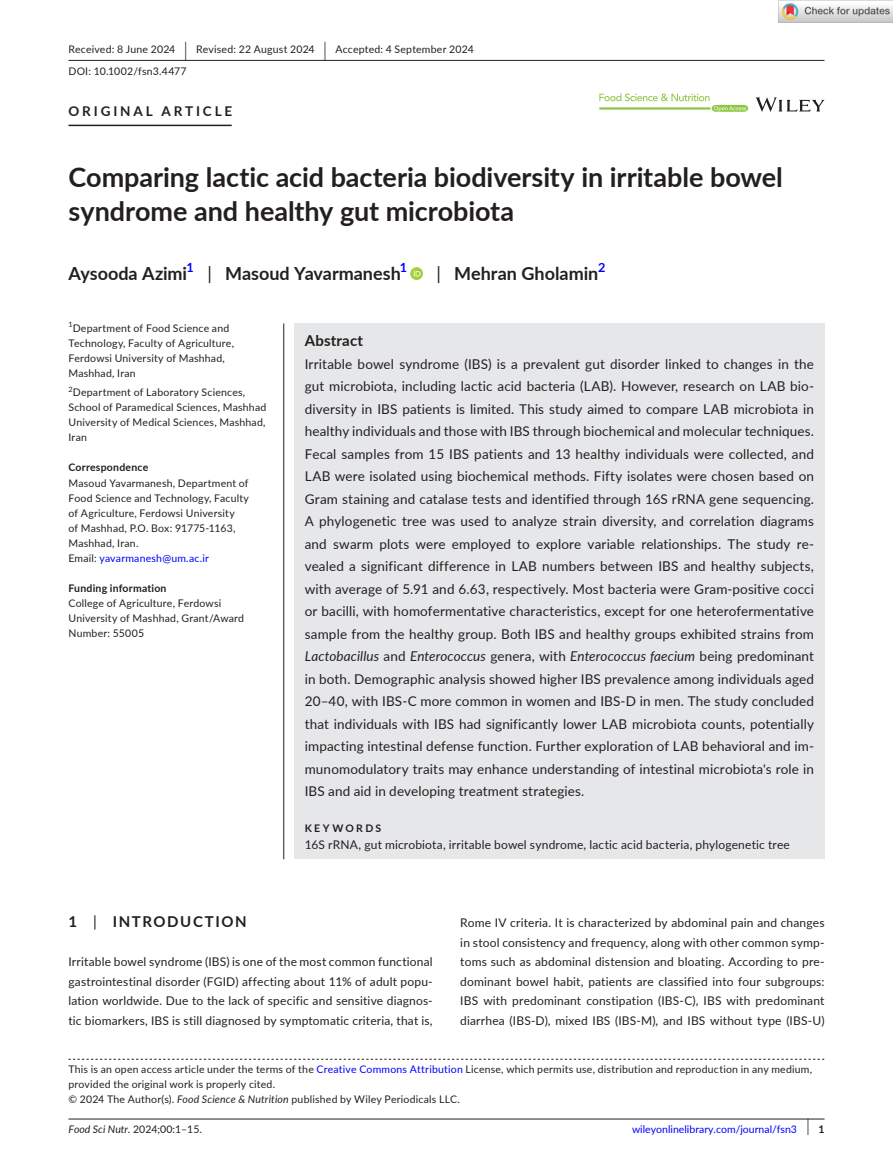
<style>
.page{position:relative;width:893px;height:1174px;background:#fff}
.page>*{position:absolute;margin:0;border:0;box-sizing:border-box;transform-origin:0 0}
.t1{font:700 27px/34.5px "Lato";letter-spacing:-.005em;color:#231f20}
.t2{font:700 18px "Lato";color:#231f20}
.t3{font:700 15px "Lato";letter-spacing:.1em;color:#231f20}
.t4{font:700 15px "Lato";letter-spacing:.015em;color:#231f20}
.t5{font:13.5px/22.5px "Lato";letter-spacing:.01em;color:#231f20;text-align:justify}
.t6{font:700 13.5px "Lato";letter-spacing:.215em;color:#231f20}
.t7{font:700 12.6px "Lato";color:#00f}
.t8{font:12px/19.5px "Lato";letter-spacing:.015em;color:#231f20;text-align:justify}
.t9{font:10.5px/15px "Lato";letter-spacing:.02em;color:#231f20}
.t10{font:10.5px "Lato";color:#00f}
.t11{font:700 10.5px "Lato";letter-spacing:.02em;color:#231f20}
.t12{font:700 10.5px "Lato";letter-spacing:.22em;color:#231f20}
.t13{font:7.35px "Lato";color:#231f20}
.s1{font-size:19.65px}
.s2{font-weight:400}
.s3{color:#00f}
.s4{font-style:italic}
.s5{font-size:17.4px;color:#231f20}
.s6{font-weight:700;color:#231f20}
</style>
<div class="page">
<hr style="left:68px;top:1118px;width:756px;height:1px;background:#231f20">
<svg style="left:756px;top:97px;width:68px;height:15px"></svg>
<svg style="left:599px;top:93px;width:149px;height:19px"></svg>
<hr style="left:68px;top:60px;width:756px;height:1px;background:#231f20">
<hr style="left:68px;top:125px;width:164px;height:1px;background:#231f20">
<svg style="left:410px;top:267px;width:13px;height:13px"></svg>
<svg style="left:414px;top:269px;width:7px;height:7px"></svg>
<svg style="left:68px;top:1058px;width:756px;height:1px"></svg>
<div style="left:294px;top:323px;width:530px;height:536px;background:#e6e7e9"></div>
<hr style="left:283px;top:323px;width:1px;height:536px;background:#231f20">
<img style="left:779px;top:0;width:114px;height:23px">
<p class="t9" style="left:68px;top:38px;width:407px;line-height:21.8px">Received: 8 June 2024 <span class="s1">|</span> Revised: 22 August 2024 <span class="s1">|</span> Accepted: 4 September 2024<br>DOI: 10.1002/fsn3.4477</p>
<p class="t6" style="left:68px;top:101px;width:165px">ORIGINAL ARTICLE</p>
<h1 class="t1" style="left:68px;top:159px;width:716px">Comparing lactic acid bacteria biodiversity in irritable bowel syndrome and healthy gut microbiota</h1>
<h2 class="t2" style="left:68px;top:260px;width:120px">Aysooda Azimi</h2>
<p class="t7" style="left:187px;top:258px;width:9px">1</p>
<h2 class="t2" style="left:207px;top:260px;width:195px"><span class="s2">|</span> Masoud Yavarmanesh</h2>
<p class="t7" style="left:400px;top:258px;width:9px">1</p>
<h2 class="t2" style="left:436px;top:260px;width:163px"><span class="s2">|</span> Mehran Gholamin</h2>
<p class="t7" style="left:598px;top:258px;width:9px">2</p>
<p class="t13" style="left:68px;top:319px;width:6px">1</p>
<p class="t9" style="left:68px;top:320px;width:167px;text-indent:4px">Department of Food Science and<br>Technology, Faculty of Agriculture,<br>Ferdowsi University of Mashhad,<br>Mashhad, Iran</p>
<p class="t13" style="left:68px;top:384px;width:6px">2</p>
<p class="t9" style="left:68px;top:385px;width:199px;text-indent:4px">Department of Laboratory Sciences,<br>School of Paramedical Sciences, Mashhad<br>University of Medical Sciences, Mashhad,<br>Iran</p>
<p class="t11" style="left:68px;top:460px;width:81px">Correspondence</p>
<p class="t9" style="left:68px;top:475px;width:182px">Masoud Yavarmanesh, Department of<br>Food Science and Technology, Faculty of Agriculture, Ferdowsi University<br>of Mashhad, P.O. Box: 91775-1163,<br>Mashhad, Iran.<br>Email: <span class="s3">yavarmanesh@um.ac.ir</span></p>
<p class="t11" style="left:68px;top:580px;width:100px">Funding information</p>
<p class="t9" style="left:68px;top:595px;width:177px">College of Agriculture, Ferdowsi<br>University of Mashhad, Grant/Award<br>Number: 55005</p>
<p class="t4" style="left:305px;top:329px;width:60px">Abstract</p>
<p class="t5" style="left:305px;top:352px;width:511px">Irritable bowel syndrome (IBS) is a prevalent gut disorder linked to changes in the gut microbiota, including lactic acid bacteria (LAB). However, research on LAB bio&shy;diversity in IBS patients is limited. This study aimed to compare LAB microbiota in healthy individuals and those with IBS through biochemical and molecular techniques.<br>Fecal samples from 15 IBS patients and 13 healthy individuals were collected, and LAB were isolated using biochemical methods. Fifty isolates were chosen based on Gram staining and catalase tests and identified through 16S rRNA gene sequencing.<br>A phylogenetic tree was used to analyze strain diversity, and correlation diagrams and swarm plots were employed to explore variable relationships. The study re&shy;vealed a significant difference in LAB numbers between IBS and healthy subjects, with average of 5.91 and 6.63, respectively. Most bacteria were Gram-positive cocci or bacilli, with homofermentative characteristics, except for one heterofermentative sample from the healthy group. Both IBS and healthy groups exhibited strains from <span class="s4">Lactobacillus</span> and <span class="s4">Enterococcus</span> genera, with <span class="s4">Enterococcus faecium</span> being predominant in both. Demographic analysis showed higher IBS prevalence among individuals aged 20–40, with IBS-C more common in women and IBS-D in men. The study concluded that individuals with IBS had significantly lower LAB microbiota counts, potentially impacting intestinal defense function. Further exploration of LAB behavioral and im&shy;munomodulatory traits may enhance understanding of intestinal microbiota's role in IBS and aid in developing treatment strategies.</p>
<p class="t12" style="left:305px;top:820px;width:78px">KEYWORDS</p>
<p class="t8" style="left:305px;top:834px;width:487px">16S rRNA, gut microbiota, irritable bowel syndrome, lactic acid bacteria, phylogenetic tree</p>
<p class="t3" style="left:68px;top:911px;width:180px">1 <span class="s2">|</span> INTRODUCTION</p>
<p class="t8" style="left:68px;top:951px;width:366px">Irritable bowel syndrome (IBS) is one of the most common functional gastrointestinal disorder (FGID) affecting about 11% of adult popu&shy;lation worldwide. Due to the lack of specific and sensitive diagnos&shy;tic biomarkers, IBS is still diagnosed by symptomatic criteria, that is,</p>
<p class="t8" style="left:460px;top:912px;width:366px">Rome IV criteria. It is characterized by abdominal pain and changes in stool consistency and frequency, along with other common symp&shy;toms such as abdominal distension and bloating. According to pre&shy;dominant bowel habit, patients are classified into four subgroups:<br>IBS with predominant constipation (IBS-C), IBS with predominant diarrhea (IBS-D), mixed IBS (IBS-M), and IBS without type (IBS-U)</p>
<p class="t9" style="left:68px;top:1061px;width:745px">This is an open access article under the terms of the <span class="s3">Creative Commons Attribution</span> License, which permits use, distribution and reproduction in any medium, provided the original work is properly cited.<br>© 2024 The Author(s). <span class="s4">Food Science &amp; Nutrition</span> published by Wiley Periodicals LLC.</p>
<p class="t9" style="left:68px;top:1121px;width:135px"><span class="s4">Food Sci Nutr.</span> 2024;00:1–15.</p>
<p class="t10" style="left:632px;top:1121px;width:194px">wileyonlinelibrary.com/journal/fsn3 <span class="s5">|</span> <span class="s6">1</span></p>
</div>
